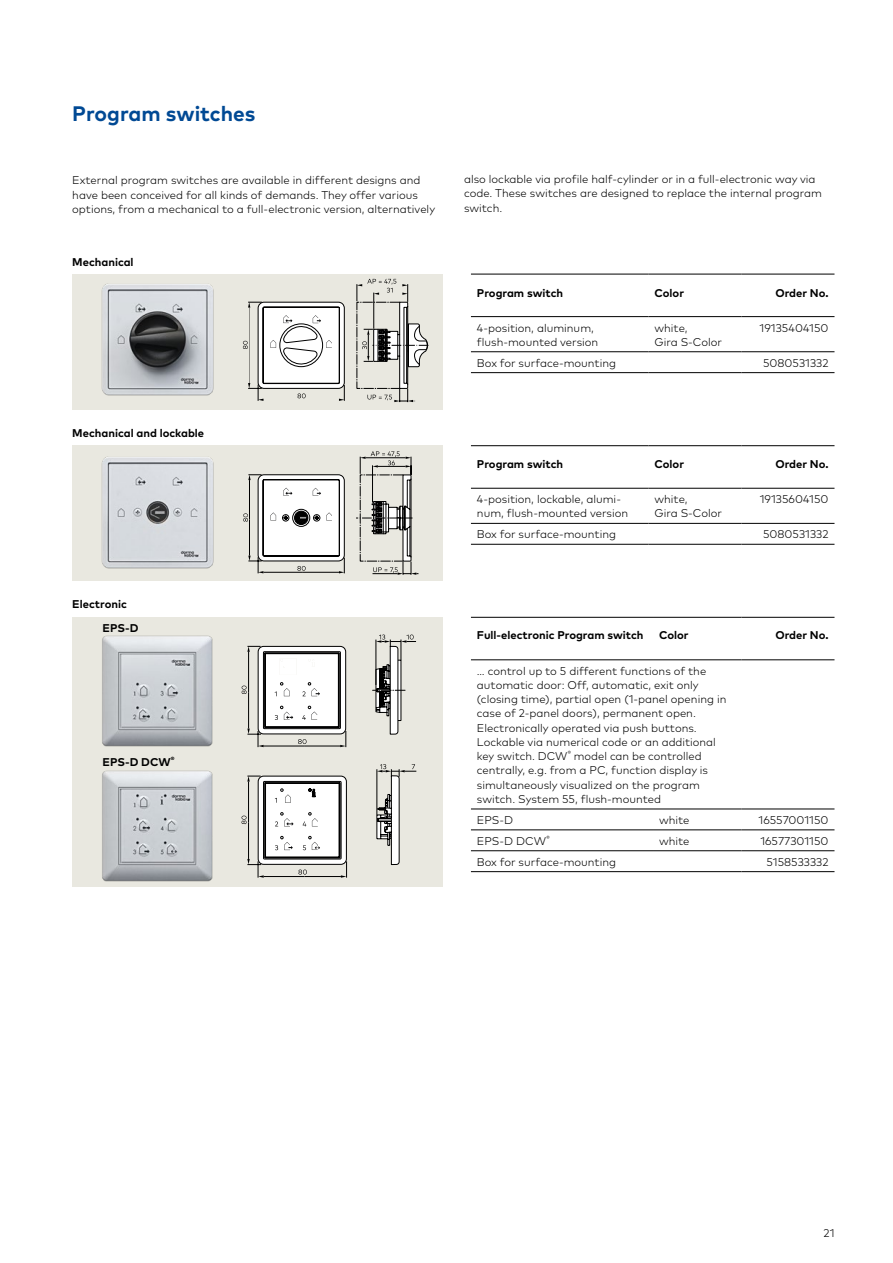
<style>
.page{position:relative;width:893px;height:1263px;background:#fff}
.page>*{position:absolute;margin:0;border:0;box-sizing:border-box;transform-origin:0 0}
.t1{font:700 21px "Mark Pro";color:#004994}
.t2{font:300 11.25px/14.2px "Mark Pro";color:#000}
.t3{font:700 11.25px "Mark Pro";color:#000}
</style>
<div class="page">
<div style="left:72px;top:274px;width:371px;height:135px;background:#e9e8e0"></div>
<img style="left:86px;top:283px;width:145px;height:127px">
<svg style="left:357px;top:279px;width:72px;height:123px"></svg>
<svg style="left:243px;top:301px;width:102px;height:100px"></svg>
<div style="left:72px;top:445px;width:371px;height:135px;background:#e9e8e0"></div>
<img style="left:86px;top:456px;width:145px;height:125px">
<svg style="left:356px;top:451px;width:63px;height:124px"></svg>
<svg style="left:243px;top:474px;width:102px;height:100px"></svg>
<div style="left:72px;top:617px;width:371px;height:269px;background:#e9e8e0"></div>
<img style="left:86px;top:770px;width:145px;height:117px">
<img style="left:102px;top:635px;width:111px;height:112px">
<svg style="left:373px;top:634px;width:44px;height:100px"></svg>
<svg style="left:242px;top:646px;width:105px;height:101px"></svg>
<svg style="left:242px;top:764px;width:175px;height:113px"></svg>
<hr style="left:471px;top:372px;width:177px;height:1px;background:#000">
<hr style="left:648px;top:372px;width:93px;height:1px;background:#000">
<hr style="left:741px;top:372px;width:93px;height:1px;background:#000">
<hr style="left:471px;top:274px;width:177px;height:1px;background:#000">
<hr style="left:648px;top:274px;width:93px;height:1px;background:#000">
<hr style="left:741px;top:274px;width:93px;height:1px;background:#000">
<hr style="left:471px;top:316px;width:177px;height:1px;background:#000">
<hr style="left:648px;top:316px;width:93px;height:1px;background:#000">
<hr style="left:741px;top:316px;width:93px;height:1px;background:#000">
<hr style="left:648px;top:351px;width:93px;height:1px;background:#000">
<hr style="left:741px;top:351px;width:93px;height:1px;background:#000">
<hr style="left:471px;top:351px;width:177px;height:1px;background:#000">
<hr style="left:471px;top:544px;width:177px;height:1px;background:#000">
<hr style="left:648px;top:544px;width:93px;height:1px;background:#000">
<hr style="left:741px;top:544px;width:93px;height:1px;background:#000">
<hr style="left:471px;top:445px;width:177px;height:1px;background:#000">
<hr style="left:648px;top:445px;width:93px;height:1px;background:#000">
<hr style="left:741px;top:445px;width:93px;height:1px;background:#000">
<hr style="left:471px;top:488px;width:177px;height:1px;background:#000">
<hr style="left:648px;top:488px;width:93px;height:1px;background:#000">
<hr style="left:741px;top:488px;width:93px;height:1px;background:#000">
<hr style="left:648px;top:523px;width:93px;height:1px;background:#000">
<hr style="left:741px;top:523px;width:93px;height:1px;background:#000">
<hr style="left:471px;top:523px;width:177px;height:1px;background:#000">
<hr style="left:471px;top:871px;width:182px;height:1px;background:#000">
<hr style="left:653px;top:871px;width:88px;height:1px;background:#000">
<hr style="left:741px;top:871px;width:93px;height:1px;background:#000">
<hr style="left:471px;top:617px;width:182px;height:1px;background:#000">
<hr style="left:653px;top:617px;width:88px;height:1px;background:#000">
<hr style="left:741px;top:617px;width:93px;height:1px;background:#000">
<hr style="left:471px;top:659px;width:182px;height:1px;background:#000">
<hr style="left:653px;top:659px;width:88px;height:1px;background:#000">
<hr style="left:741px;top:659px;width:93px;height:1px;background:#000">
<hr style="left:653px;top:830px;width:88px;height:1px;background:#000">
<hr style="left:741px;top:830px;width:93px;height:1px;background:#000">
<hr style="left:653px;top:850px;width:88px;height:1px;background:#000">
<hr style="left:741px;top:850px;width:93px;height:1px;background:#000">
<hr style="left:471px;top:809px;width:182px;height:1px;background:#000">
<hr style="left:471px;top:830px;width:182px;height:1px;background:#000">
<hr style="left:471px;top:850px;width:182px;height:1px;background:#000">
<hr style="left:653px;top:809px;width:88px;height:1px;background:#000">
<hr style="left:741px;top:809px;width:93px;height:1px;background:#000">
<h1 class="t1" style="left:72px;top:98px;width:185px">Program switches</h1>
<p class="t2" style="left:72px;top:172px;width:364px">External program switches are available in different designs and have been conceived for all kinds of demands. They offer various options, from a mechanical to a full-electronic version, alternatively</p>
<p class="t2" style="left:464px;top:171px;width:359px">also lockable via profile half-cylinder or in a full-electronic way via code. These switches are designed to replace the internal program switch.</p>
<p class="t3" style="left:72px;top:253px;width:63px">Mechanical</p>
<p class="t3" style="left:72px;top:424px;width:133px">Mechanical and lockable</p>
<p class="t3" style="left:72px;top:595px;width:56px">Electronic</p>
<p class="t3" style="left:103px;top:619px;width:37px">EPS-D</p>
<p class="t3" style="left:103px;top:753px;width:73px">EPS-D DCW<sup>®</sup></p>
<p class="t3" style="left:477px;top:284px;width:88px">Program switch</p>
<p class="t3" style="left:654px;top:284px;width:31px">Color</p>
<p class="t3" style="left:775px;top:284px;width:55px">Order No.</p>
<p class="t2" style="left:477px;top:319px;width:123px">4-position, aluminum, flush-mounted version</p>
<p class="t2" style="left:654px;top:319px;width:69px">white,<br>Gira S-Color</p>
<p class="t2" style="left:760px;top:319px;width:70px">19135404150</p>
<p class="t2" style="left:477px;top:355px;width:141px">Box for surface-mounting</p>
<p class="t2" style="left:763px;top:355px;width:67px">5080531332</p>
<p class="t3" style="left:477px;top:455px;width:88px">Program switch</p>
<p class="t3" style="left:654px;top:455px;width:31px">Color</p>
<p class="t3" style="left:775px;top:455px;width:55px">Order No.</p>
<p class="t2" style="left:477px;top:491px;width:153px">4-position, lockable, alumi&shy;num, flush-mounted version</p>
<p class="t2" style="left:654px;top:491px;width:69px">white,<br>Gira S-Color</p>
<p class="t2" style="left:760px;top:491px;width:70px">19135604150</p>
<p class="t2" style="left:477px;top:526px;width:141px">Box for surface-mounting</p>
<p class="t2" style="left:763px;top:526px;width:67px">5080531332</p>
<p class="t3" style="left:477px;top:626px;width:168px">Full-electronic Program switch</p>
<p class="t3" style="left:659px;top:626px;width:31px">Color</p>
<p class="t3" style="left:775px;top:626px;width:55px">Order No.</p>
<p class="t2" style="left:477px;top:663px;width:251px">… control up to 5 different functions of the automatic door: Off, automatic, exit only (closing time), partial open (1-panel opening in case of 2-panel doors), permanent open.<br>Electronically operated via push buttons.<br>Lockable via numerical code or an additional key switch. DCW<sup>®</sup> model can be controlled centrally, e.g. from a PC, function display is simultaneously visualized on the program switch. System 55, flush-mounted</p>
<p class="t2" style="left:477px;top:812px;width:38px">EPS-D</p>
<p class="t2" style="left:659px;top:812px;width:32px">white</p>
<p class="t2" style="left:758px;top:812px;width:71px">16557001150</p>
<p class="t2" style="left:477px;top:833px;width:74px">EPS-D DCW<sup>®</sup></p>
<p class="t2" style="left:659px;top:833px;width:32px">white</p>
<p class="t2" style="left:760px;top:833px;width:70px">16577301150</p>
<p class="t2" style="left:477px;top:854px;width:141px">Box for surface-mounting</p>
<p class="t2" style="left:766px;top:854px;width:64px">5158533332</p>
<p class="t2" style="left:824px;top:1225px;width:12px">21</p>
</div>
